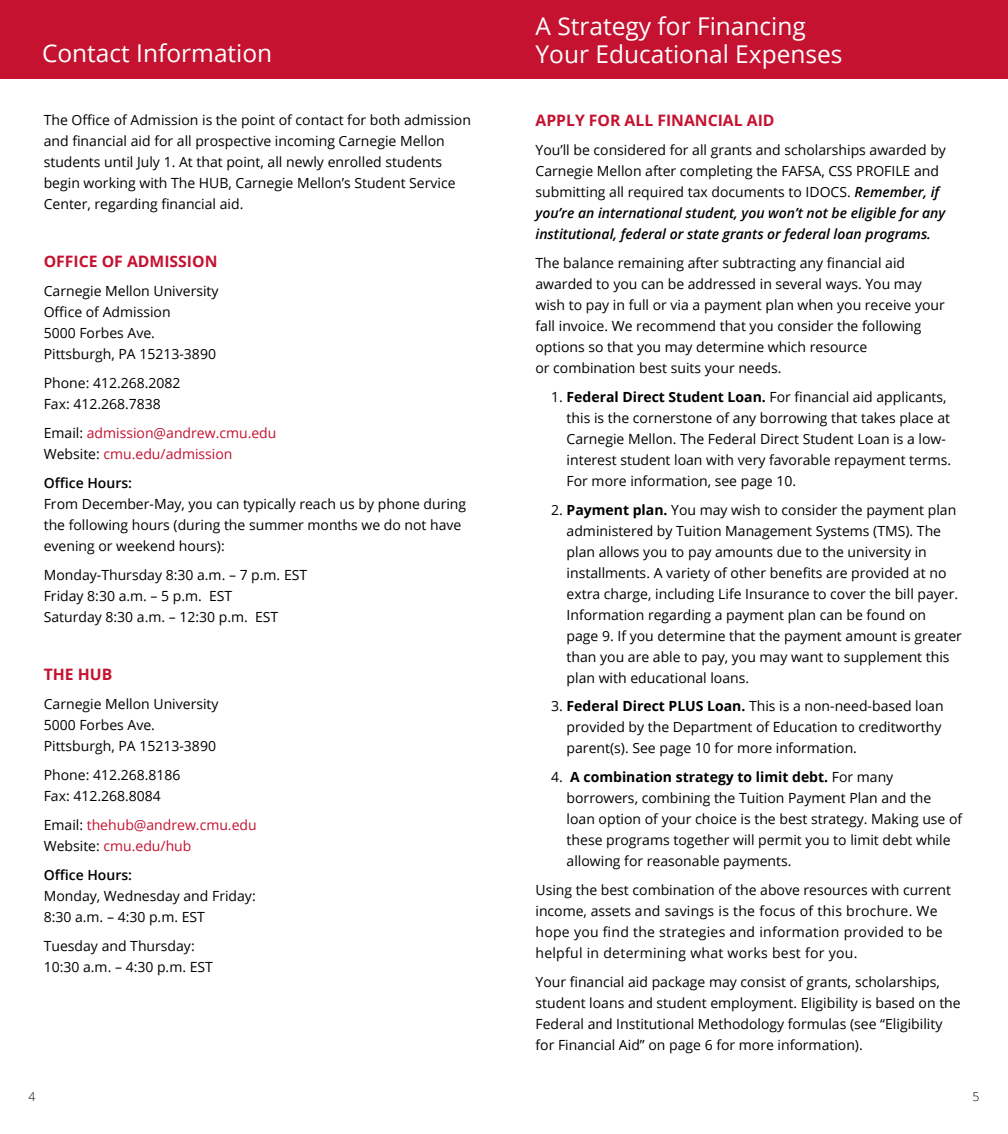
<style>
.page{position:relative;width:1008px;height:1134px;background:#fff}
.page>*{position:absolute;margin:0;border:0;box-sizing:border-box;transform-origin:0 0}
.t1{font:24.5px/28px "Open Sans";color:#fff}
.t2{font:700 15.75px "Open Sans";color:#c41230}
.t3{font:14px/21px "Open Sans";color:#000}
.t4{font:14px/21px "Open Sans";letter-spacing:.02em;color:#000}
.t5{font:14px/21px "Open Sans";color:#c41230}
.t6{font:600 14px "Open Sans";color:#000}
.t7{font:300 12.25px "Open Sans";color:#000}
.s1{color:#000}
.s2{font-weight:600;font-style:italic}
.s3{font-weight:700}
</style>
<div class="page">
<div style="left:0;top:0;width:1008px;height:79px;background:#c41230"></div>
<h1 class="t1" style="left:42px;top:38px;width:232px">Contact Information</h1>
<p class="t3" style="left:44px;top:109px;width:429px">The Office of Admission is the point of contact for both admission and financial aid for all prospective incoming Carnegie Mellon students until July 1. At that point, all newly enrolled students begin working with The HUB, Carnegie Mellon’s Student Service Center, regarding financial aid.</p>
<p class="t2" style="left:44px;top:250px;width:175px">OFFICE OF ADMISSION</p>
<p class="t3" style="left:44px;top:280px;width:176px">Carnegie Mellon University<br>Office of Admission<br>5000 Forbes Ave.<br>Pittsburgh, PA 15213-3890</p>
<p class="t3" style="left:44px;top:372px;width:138px">Phone: 412.268.2082<br>Fax: 412.268.7838</p>
<p class="t5" style="left:44px;top:422px;width:234px"><span class="s1">Email:</span> admission@andrew.cmu.edu<br><span class="s1">Website:</span> cmu.edu/admission</p>
<p class="t6" style="left:44px;top:473px;width:90px">Office Hours:</p>
<p class="t3" style="left:44px;top:493px;width:424px">From December-May, you can typically reach us by phone during the following hours (during the summer months we do not have evening or weekend hours):</p>
<p class="t3" style="left:44px;top:564px;width:265px">Monday-Thursday 8:30 a.m. – 7 p.m. EST<br>Friday 8:30 a.m. – 5 p.m. EST<br>Saturday 8:30 a.m. – 12:30 p.m. EST</p>
<p class="t2" style="left:44px;top:663px;width:70px">THE HUB</p>
<p class="t3" style="left:44px;top:693px;width:176px">Carnegie Mellon University<br>5000 Forbes Ave.<br>Pittsburgh, PA 15213-3890</p>
<p class="t3" style="left:44px;top:764px;width:138px">Phone: 412.268.8186<br>Fax: 412.268.8084</p>
<p class="t5" style="left:44px;top:814px;width:214px"><span class="s1">Email:</span> thehub@andrew.cmu.edu<br><span class="s1">Website:</span> cmu.edu/hub</p>
<p class="t6" style="left:44px;top:865px;width:90px">Office Hours:</p>
<p class="t3" style="left:44px;top:885px;width:214px">Monday, Wednesday and Friday:<br>8:30 a.m. – 4:30 p.m. EST</p>
<p class="t3" style="left:44px;top:935px;width:171px">Tuesday and Thursday:<br>10:30 a.m. – 4:30 p.m. EST</p>
<h1 class="t1" style="left:536px;top:12px;width:309px">A Strategy for Financing<br>Your Educational Expenses</h1>
<p class="t2" style="left:536px;top:109px;width:241px">APPLY FOR ALL FINANCIAL AID</p>
<p class="t3" style="left:536px;top:139px;width:412px">You’ll be considered for all grants and scholarships awarded by Carnegie Mellon after completing the FAFSA, CSS PROFILE and submitting all required tax documents to IDOCS. <span class="s2">Remember, if you’re an international student, you won’t not be eligible for any institutional, federal or state grants or federal loan programs.</span></p>
<p class="t3" style="left:536px;top:252px;width:411px">The balance remaining after subtracting any financial aid awarded to you can be addressed in several ways. You may wish to pay in full or via a payment plan when you receive your fall invoice. We recommend that you consider the following options so that you may determine which resource<br>or combination best suits your needs.</p>
<p class="t3" style="left:567px;top:386px;width:386px;text-indent:-15px">1. <span class="s3">Federal Direct Student Loan.</span> For financial aid applicants, this is the cornerstone of any borrowing that takes place at Carnegie Mellon. The Federal Direct Student Loan is a low&shy;interest student loan with very favorable repayment terms.<br>For more information, see page 10.</p>
<p class="t3" style="left:567px;top:499px;width:397px;text-indent:-15px">2. <span class="s3">Payment plan.</span> You may wish to consider the payment plan administered by Tuition Management Systems (TMS). The plan allows you to pay amounts due to the university in installments. A variety of other benefits are provided at no extra charge, including Life Insurance to cover the bill payer.<br>Information regarding a payment plan can be found on<br>page 9. If you determine that the payment amount is greater than you are able to pay, you may want to supplement this plan with educational loans.</p>
<p class="t3" style="left:567px;top:696px;width:379px;text-indent:-15px">3. <span class="s3">Federal Direct PLUS Loan.</span> This is a non-need-based loan provided by the Department of Education to creditworthy parent(s). See page 10 for more information.</p>
<p class="t3" style="left:567px;top:766px;width:397px;text-indent:-15px">4. <span class="s3">A combination strategy to limit debt.</span> For many borrowers, combining the Tuition Payment Plan and the loan option of your choice is the best strategy. Making use of these programs together will permit you to limit debt while allowing for reasonable payments.</p>
<p class="t4" style="left:536px;top:879px;width:417px">Using the best combination of the above resources with current income, assets and savings is the focus of this brochure. We hope you find the strategies and information provided to be helpful in determining what works best for you.</p>
<p class="t3" style="left:536px;top:971px;width:427px">Your financial aid package may consist of grants, scholarships, student loans and student employment. Eligibility is based on the Federal and Institutional Methodology formulas (see “Eligibility for Financial Aid” on page 6 for more information).</p>
<p class="t7" style="left:28px;top:1089px;width:8px">4</p>
<p class="t7" style="left:973px;top:1089px;width:8px">5</p>
</div>
